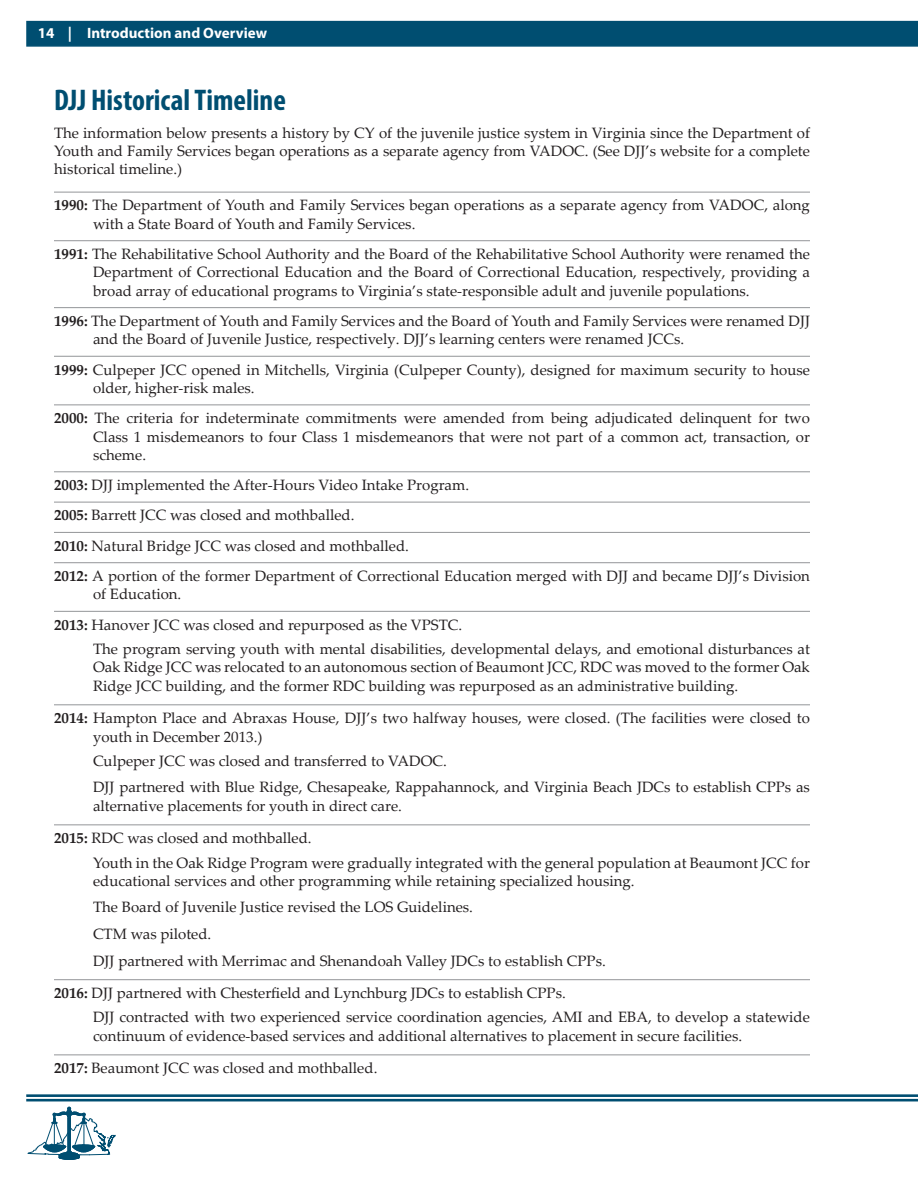
<style>
.page{position:relative;width:918px;height:1188px;background:#fff}
.page>*{position:absolute;margin:0;border:0;box-sizing:border-box;transform-origin:0 0}
.Head_1{font:700 condensed 30px "Myriad Pro";color:#004e71}
.Timeline{font:15px/18.3px "Palatino Linotype";color:#231f20}
.Timeline2{font:15px/18.3px "Palatino Linotype";color:#231f20}
.Body{font:15px/18.3px "Palatino Linotype";color:#231f20;text-align:justify}
.t1{font:700 15px "Myriad Pro";color:#fff}
.s1{font-weight:700}
</style>
<div class="page">
<div style="left:26px;top:21px;width:892px;height:26px;background:#004e71"></div>
<svg style="left:26px;top:1094px;width:892px;height:7px;background:#53879f"></svg>
<svg style="left:27px;top:1107px;width:88px;height:52px"></svg>
<hr style="left:54px;top:192px;width:756px;height:1px;background:#939598">
<hr style="left:54px;top:240px;width:756px;height:1px;background:#939598">
<hr style="left:54px;top:307px;width:756px;height:1px;background:#939598">
<hr style="left:54px;top:356px;width:756px;height:1px;background:#939598">
<hr style="left:54px;top:405px;width:756px;height:1px;background:#939598">
<hr style="left:54px;top:471px;width:756px;height:1px;background:#939598">
<hr style="left:54px;top:502px;width:756px;height:1px;background:#939598">
<hr style="left:54px;top:532px;width:756px;height:1px;background:#939598">
<hr style="left:54px;top:562px;width:756px;height:1px;background:#939598">
<hr style="left:54px;top:611px;width:756px;height:1px;background:#939598">
<hr style="left:54px;top:704px;width:756px;height:1px;background:#939598">
<hr style="left:54px;top:824px;width:756px;height:1px;background:#939598">
<hr style="left:54px;top:979px;width:756px;height:1px;background:#939598">
<hr style="left:54px;top:1054px;width:756px;height:1px;background:#939598">
<p class="t1" style="left:38px;top:23px;width:231px">14 | Introduction and Overview</p>
<p class="Head_1" style="left:54px;top:82px;width:233px">DJJ Historical Timeline</p>
<p class="Body" style="left:54px;top:123px;width:758px">The information below presents a history by CY of the juvenile justice system in Virginia since the Department of Youth and Family Services began operations as a separate agency from VADOC. (See DJJ’s website for a complete historical timeline.)</p>
<p class="Timeline" style="left:93px;top:196px;width:718px;text-indent:-39px"><span class="s1">1990:</span> The Department of Youth and Family Services began operations as a separate agency from VADOC, along with a State Board of Youth and Family Services.</p>
<p class="Timeline" style="left:93px;top:244px;width:719px;text-align:justify;text-indent:-39px"><span class="s1">1991:</span> The Rehabilitative School Authority and the Board of the Rehabilitative School Authority were renamed the Department of Correctional Education and the Board of Correctional Education, respectively, providing a broad array of educational programs to Virginia’s state-responsible adult and juvenile populations.</p>
<p class="Timeline" style="left:93px;top:311px;width:719px;text-indent:-39px"><span class="s1">1996:</span> The Department of Youth and Family Services and the Board of Youth and Family Services were renamed DJJ and the Board of Juvenile Justice, respectively. DJJ’s learning centers were renamed JCCs.</p>
<p class="Timeline" style="left:93px;top:360px;width:719px;text-indent:-39px"><span class="s1">1999:</span> Culpeper JCC opened in Mitchells, Virginia (Culpeper County), designed for maximum security to house older, higher-risk males.</p>
<p class="Timeline" style="left:93px;top:408px;width:719px;text-align:justify;text-indent:-39px"><span class="s1">2000:</span> The criteria for indeterminate commitments were amended from being adjudicated delinquent for two Class 1 misdemeanors to four Class 1 misdemeanors that were not part of a common act, transaction, or scheme.</p>
<p class="Timeline" style="left:54px;top:475px;width:417px"><span class="s1">2003:</span> DJJ implemented the After-Hours Video Intake Program.</p>
<p class="Timeline" style="left:54px;top:506px;width:302px"><span class="s1">2005:</span> Barrett JCC was closed and mothballed.</p>
<p class="Timeline" style="left:54px;top:536px;width:357px"><span class="s1">2010:</span> Natural Bridge JCC was closed and mothballed.</p>
<p class="Timeline" style="left:93px;top:566px;width:719px;text-indent:-39px"><span class="s1">2012:</span> A portion of the former Department of Correctional Education merged with DJJ and became DJJ’s Division of Education.</p>
<p class="Timeline" style="left:54px;top:615px;width:410px"><span class="s1">2013:</span> Hanover JCC was closed and repurposed as the VPSTC.</p>
<p class="Timeline2" style="left:93px;top:639px;width:719px;text-align:justify">The program serving youth with mental disabilities, developmental delays, and emotional disturbances at Oak Ridge JCC was relocated to an autonomous section of Beaumont JCC, RDC was moved to the former Oak Ridge JCC building, and the former RDC building was repurposed as an administrative building.</p>
<p class="Timeline" style="left:93px;top:708px;width:718px;text-indent:-39px"><span class="s1">2014:</span> Hampton Place and Abraxas House, DJJ’s two halfway houses, were closed. (The facilities were closed to youth in December 2013.)</p>
<p class="Timeline2" style="left:93px;top:751px;width:355px">Culpeper JCC was closed and transferred to VADOC.</p>
<p class="Timeline2" style="left:93px;top:778px;width:719px">DJJ partnered with Blue Ridge, Chesapeake, Rappahannock, and Virginia Beach JDCs to establish CPPs as alternative placements for youth in direct care.</p>
<p class="Timeline" style="left:54px;top:828px;width:259px"><span class="s1">2015:</span> RDC was closed and mothballed.</p>
<p class="Timeline2" style="left:93px;top:853px;width:719px">Youth in the Oak Ridge Program were gradually integrated with the general population at Beaumont JCC for educational services and other programming while retaining specialized housing.</p>
<p class="Timeline2" style="left:93px;top:898px;width:382px">The Board of Juvenile Justice revised the LOS Guidelines.</p>
<p class="Timeline2" style="left:93px;top:924px;width:120px">CTM was piloted.</p>
<p class="Timeline2" style="left:93px;top:951px;width:514px">DJJ partnered with Merrimac and Shenandoah Valley JDCs to establish CPPs.</p>
<p class="Timeline" style="left:54px;top:983px;width:513px"><span class="s1">2016:</span> DJJ partnered with Chesterfield and Lynchburg JDCs to establish CPPs.</p>
<p class="Timeline2" style="left:93px;top:1008px;width:719px">DJJ contracted with two experienced service coordination agencies, AMI and EBA, to develop a statewide continuum of evidence-based services and additional alternatives to placement in secure facilities.</p>
<p class="Timeline" style="left:54px;top:1058px;width:325px"><span class="s1">2017:</span> Beaumont JCC was closed and mothballed.</p>
</div>
